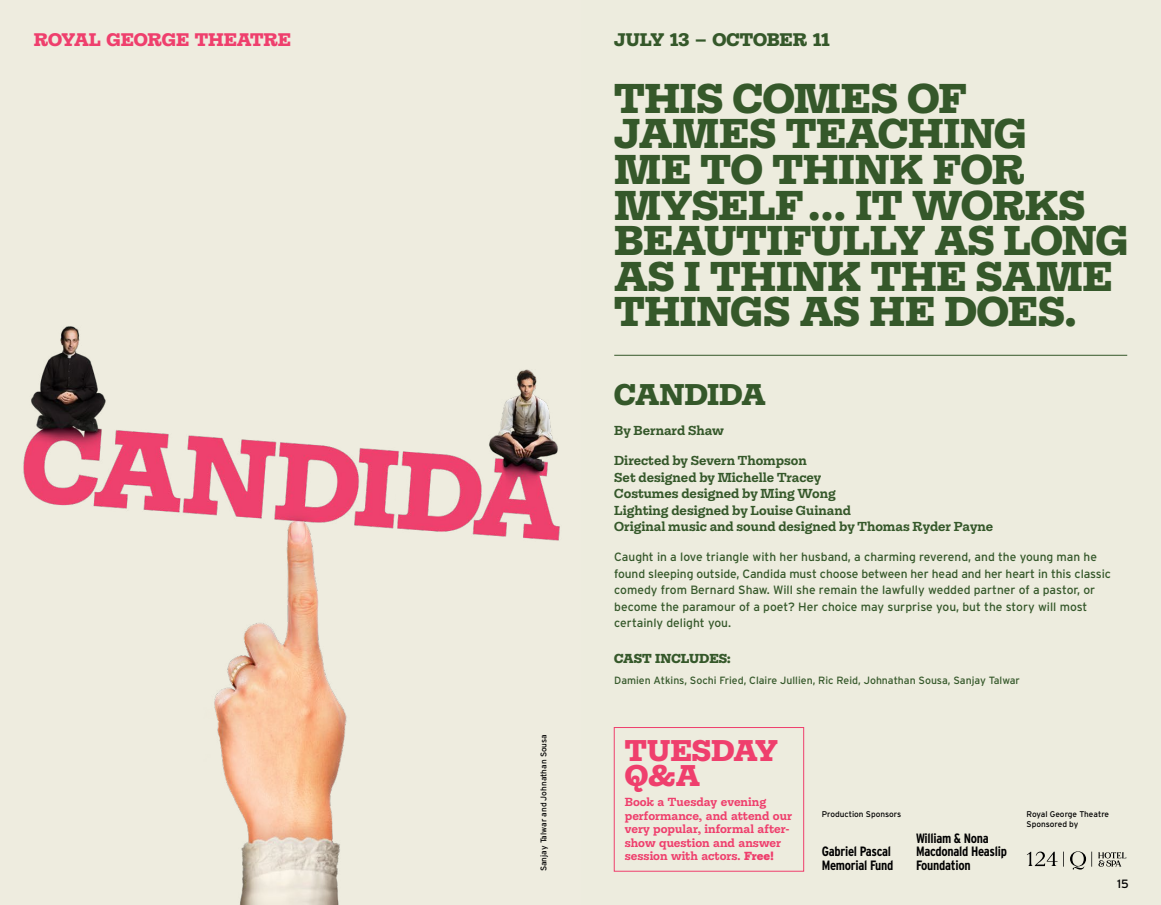
<style>
.page{position:relative;width:1161px;height:905px;background:#fff}
.page>*{position:absolute;margin:0;border:0;box-sizing:border-box;transform-origin:0 0}
.t1{font:900 48px/35.5px "Equitan Slab";letter-spacing:-.01em;color:#35582a}
.t2{font:900 34.5px/25.5px "Equitan Slab";color:#ef3f6d}
.t3{font:900 34.5px "Equitan Slab";letter-spacing:-.015em;color:#35582a}
.t4{font:900 21px "Equitan Slab";letter-spacing:-.005em;color:#ef3f6d}
.t5{font:900 21px "Equitan Slab";letter-spacing:-.01em;color:#35582a}
.t6{font:700 15px/16.5px "Equitan Slab";color:#35582a}
.t7{font:900 15px "Equitan Slab";letter-spacing:-.005em;color:#35582a}
.t8{font:700 13.5px/13.5px "Equitan Slab";color:#ef3f6d}
.t9{font:700 condensed 13.5px/13.5px "Interstate";letter-spacing:-.02em;color:#000}
.t10{font:12px/16.5px "Interstate";color:#35582a}
.t11{font:12px "Interstate";color:#000}
.t12{font:10.5px "Interstate";color:#35582a}
.t13{font:8.25px/9.8px "Interstate";color:#000}
.s1{font-weight:900}
</style>
<div class="page">
<div style="left:580px;top:0;width:581px;height:904px;background:#edecde"></div>
<hr style="left:614px;top:355px;width:513px;height:1px;background:#35582a">
<div style="left:614px;top:727px;width:190px;height:144px;border:1px solid #ef3f6d"></div>
<div style="left:0;top:0;width:580px;height:904px;background:#eeecdf"></div>
<img style="left:23px;top:326px;width:537px;height:578px">
<svg style="left:1027px;top:851px;width:99px;height:18px"></svg>
<h3 class="t4" style="left:34px;top:27px;width:259px">ROYAL GEORGE THEATRE</h3>
<p class="t13" style="left:539px;top:871px;width:138px;rotate:-90deg">Sanjay Talwar and Johnathan Sousa</p>
<h3 class="t5" style="left:614px;top:27px;width:217px">JULY 13 – OCTOBER 11</h3>
<h1 class="t1" style="left:614px;top:79px;width:516px">THIS COMES OF<br>JAMES TEACHING<br>ME TO THINK FOR<br>MYSELF … IT WORKS<br>BEAUTIFULLY AS LONG<br>AS I THINK THE SAME<br>THINGS AS HE DOES.</h1>
<h2 class="t3" style="left:614px;top:375px;width:153px">CANDIDA</h2>
<p class="t6" style="left:614px;top:415px;width:194px;line-height:30px">By Bernard Shaw<br>Directed by Severn Thompson</p>
<p class="t6" style="left:614px;top:468px;width:380px">Set designed by Michelle Tracey<br>Costumes designed by Ming Wong<br>Lighting designed by Louise Guinand<br>Original music and sound designed by Thomas Ryder Payne</p>
<p class="t10" style="left:614px;top:548px;width:498px">Caught in a love triangle with her husband, a charming reverend, and the young man he found sleeping outside, Candida must choose between her head and her heart in this classic comedy from Bernard Shaw. Will she remain the lawfully wedded partner of a pastor, or become the paramour of a poet? Her choice may surprise you, but the story will most certainly delight you.</p>
<p class="t7" style="left:614px;top:649px;width:118px">CAST INCLUDES:</p>
<p class="t12" style="left:614px;top:674px;width:407px">Damien Atkins, Sochi Fried, Claire Jullien, Ric Reid, Johnathan Sousa, Sanjay Talwar</p>
<h2 class="t2" style="left:625px;top:736px;width:155px">TUESDAY<br>Q&amp;A</h2>
<p class="t8" style="left:625px;top:795px;width:169px">Book a Tuesday evening performance, and attend our very popular, informal after&shy;show question and answer session with actors. <span class="s1">Free!</span></p>
<p class="t13" style="left:822px;top:809px;width:81px">Production Sponsors</p>
<p class="t9" style="left:822px;top:844px;width:71px">Gabriel Pascal</p>
<p class="t9" style="left:822px;top:858px;width:73px">Memorial Fund</p>
<p class="t9" style="left:916px;top:831px;width:93px">William &amp; Nona<br>Macdonald Heaslip<br>Foundation</p>
<p class="t13" style="left:1027px;top:809px;width:84px">Royal George Theatre<br>Sponsored by</p>
<p class="t11" style="left:1117px;top:877px;width:13px">15</p>
</div>
